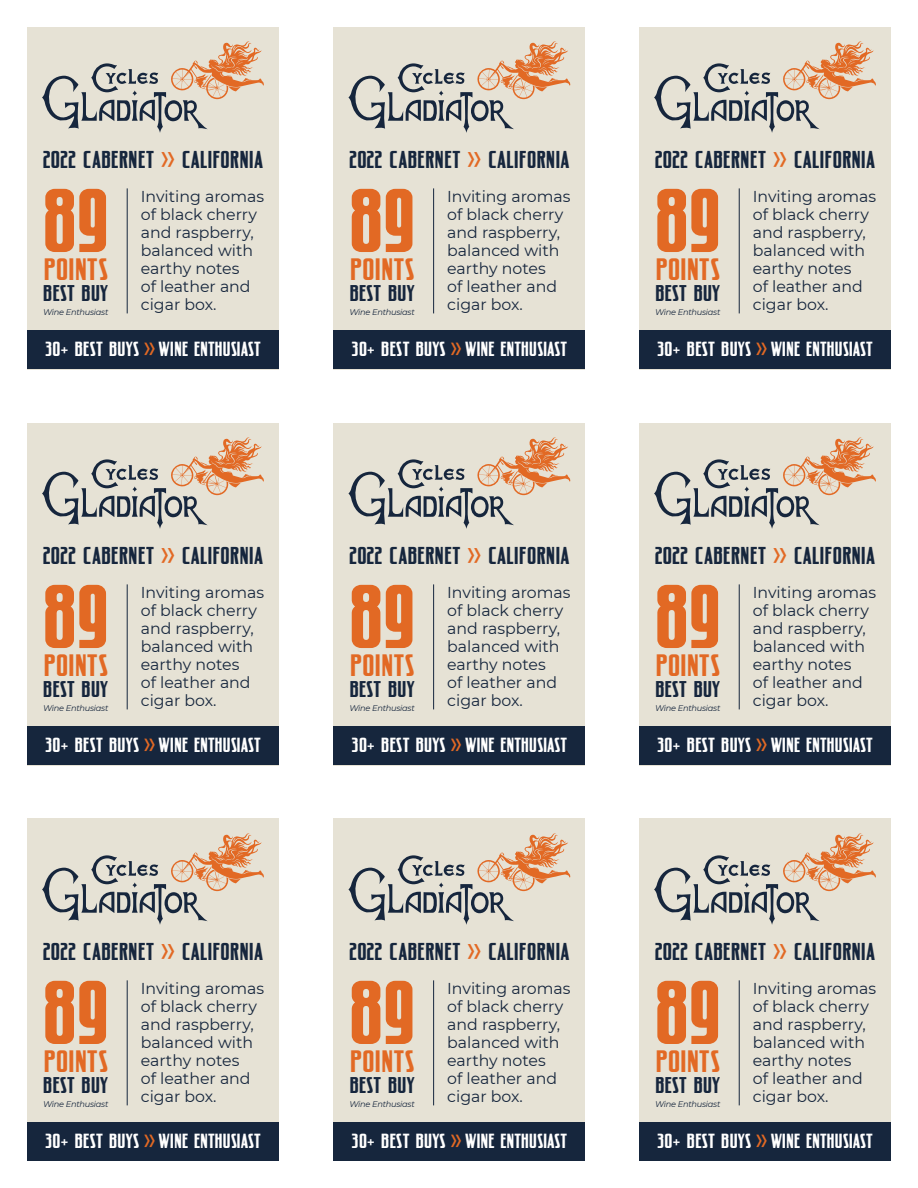
<style>
.page{position:relative;width:918px;height:1188px;background:#fff}
.page>*{position:absolute;margin:0;border:0;box-sizing:border-box;transform-origin:0 0}
.t1{font:83.1px "Nouveau Standard JNL";letter-spacing:.01em;color:#e26924;scale:1.08 1}
.t2{font:28.5px "Nouveau Standard JNL";color:#e26924}
.t3{font:22.5px "Nouveau Standard JNL";color:#16263d}
.t4{font:21px "Nouveau Standard JNL";color:#16263d}
.t5{font:18.9px "Nouveau Standard JNL";color:#fff}
.t6{font:15.75px/18px "Montserrat";color:#16263d}
.t7{font:italic 8.25px "Montserrat";letter-spacing:-.03em;color:#16263d}
.s1{color:#e26924}
.s2{font-size:25.65px}
</style>
<div class="page">
<div style="left:27px;top:27px;width:252px;height:342px;background:#e6e2d5"></div>
<div style="left:27px;top:330px;width:252px;height:39px;background:#16263d"></div>
<svg style="left:42px;top:41px;width:222px;height:92px"></svg>
<hr style="left:127px;top:188px;width:1px;height:125px;background:#16263d">
<div style="left:27px;top:423px;width:252px;height:342px;background:#e6e2d5"></div>
<div style="left:27px;top:726px;width:252px;height:39px;background:#16263d"></div>
<svg style="left:42px;top:437px;width:222px;height:92px"></svg>
<hr style="left:127px;top:584px;width:1px;height:125px;background:#16263d">
<div style="left:27px;top:819px;width:252px;height:342px;background:#e6e2d5"></div>
<div style="left:27px;top:1122px;width:252px;height:39px;background:#16263d"></div>
<svg style="left:42px;top:833px;width:222px;height:92px"></svg>
<hr style="left:127px;top:980px;width:1px;height:125px;background:#16263d">
<div style="left:333px;top:27px;width:252px;height:342px;background:#e6e2d5"></div>
<div style="left:333px;top:330px;width:252px;height:39px;background:#16263d"></div>
<svg style="left:348px;top:41px;width:222px;height:92px"></svg>
<hr style="left:433px;top:188px;width:1px;height:125px;background:#16263d">
<div style="left:333px;top:423px;width:252px;height:342px;background:#e6e2d5"></div>
<div style="left:333px;top:726px;width:252px;height:39px;background:#16263d"></div>
<svg style="left:348px;top:437px;width:222px;height:92px"></svg>
<hr style="left:433px;top:584px;width:1px;height:125px;background:#16263d">
<div style="left:333px;top:819px;width:252px;height:342px;background:#e6e2d5"></div>
<div style="left:333px;top:1122px;width:252px;height:39px;background:#16263d"></div>
<svg style="left:348px;top:833px;width:222px;height:92px"></svg>
<hr style="left:433px;top:980px;width:1px;height:125px;background:#16263d">
<div style="left:639px;top:27px;width:252px;height:342px;background:#e6e2d5"></div>
<div style="left:639px;top:330px;width:252px;height:39px;background:#16263d"></div>
<svg style="left:654px;top:41px;width:222px;height:92px"></svg>
<hr style="left:739px;top:188px;width:1px;height:125px;background:#16263d">
<div style="left:639px;top:423px;width:252px;height:342px;background:#e6e2d5"></div>
<div style="left:639px;top:726px;width:252px;height:39px;background:#16263d"></div>
<svg style="left:654px;top:437px;width:222px;height:92px"></svg>
<hr style="left:739px;top:584px;width:1px;height:125px;background:#16263d">
<div style="left:639px;top:819px;width:252px;height:342px;background:#e6e2d5"></div>
<div style="left:639px;top:1122px;width:252px;height:39px;background:#16263d"></div>
<svg style="left:654px;top:833px;width:222px;height:92px"></svg>
<hr style="left:739px;top:980px;width:1px;height:125px;background:#16263d">
<p class="t3" style="left:43px;top:147px;width:222px">2022 CABERNET <span class="s1">&gt;&gt;</span> CALIFORNIA</p>
<p class="t6" style="left:141px;top:187px;width:125px">Inviting aromas of black cherry and raspberry, balanced with earthy notes<br>of leather and cigar box.</p>
<p class="t5" style="left:45px;top:339px;width:217px">30<span class="s2">+</span> BEST BUYS <span class="s1">&gt;&gt;</span> WINE ENTHUSIAST</p>
<p class="t1" style="left:42px;top:175px;width:64px">89</p>
<p class="t2" style="left:43px;top:253px;width:66px">POINTS</p>
<p class="t4" style="left:43px;top:281px;width:67px">BEST BUY</p>
<p class="t7" style="left:43px;top:306px;width:67px">Wine Enthusiast</p>
<p class="t3" style="left:43px;top:543px;width:222px">2022 CABERNET <span class="s1">&gt;&gt;</span> CALIFORNIA</p>
<p class="t6" style="left:141px;top:583px;width:125px">Inviting aromas of black cherry and raspberry, balanced with earthy notes<br>of leather and cigar box.</p>
<p class="t5" style="left:45px;top:735px;width:217px">30<span class="s2">+</span> BEST BUYS <span class="s1">&gt;&gt;</span> WINE ENTHUSIAST</p>
<p class="t1" style="left:42px;top:571px;width:64px">89</p>
<p class="t2" style="left:43px;top:649px;width:66px">POINTS</p>
<p class="t4" style="left:43px;top:677px;width:67px">BEST BUY</p>
<p class="t7" style="left:43px;top:702px;width:67px">Wine Enthusiast</p>
<p class="t3" style="left:43px;top:939px;width:222px">2022 CABERNET <span class="s1">&gt;&gt;</span> CALIFORNIA</p>
<p class="t6" style="left:141px;top:979px;width:125px">Inviting aromas of black cherry and raspberry, balanced with earthy notes<br>of leather and cigar box.</p>
<p class="t5" style="left:45px;top:1131px;width:217px">30<span class="s2">+</span> BEST BUYS <span class="s1">&gt;&gt;</span> WINE ENTHUSIAST</p>
<p class="t1" style="left:42px;top:967px;width:64px">89</p>
<p class="t2" style="left:43px;top:1045px;width:66px">POINTS</p>
<p class="t4" style="left:43px;top:1073px;width:67px">BEST BUY</p>
<p class="t7" style="left:43px;top:1098px;width:67px">Wine Enthusiast</p>
<p class="t3" style="left:349px;top:147px;width:222px">2022 CABERNET <span class="s1">&gt;&gt;</span> CALIFORNIA</p>
<p class="t6" style="left:447px;top:187px;width:125px">Inviting aromas of black cherry and raspberry, balanced with earthy notes<br>of leather and cigar box.</p>
<p class="t5" style="left:352px;top:339px;width:217px">30<span class="s2">+</span> BEST BUYS <span class="s1">&gt;&gt;</span> WINE ENTHUSIAST</p>
<p class="t1" style="left:349px;top:175px;width:64px">89</p>
<p class="t2" style="left:350px;top:253px;width:66px">POINTS</p>
<p class="t4" style="left:349px;top:281px;width:67px">BEST BUY</p>
<p class="t7" style="left:349px;top:306px;width:67px">Wine Enthusiast</p>
<p class="t3" style="left:349px;top:543px;width:222px">2022 CABERNET <span class="s1">&gt;&gt;</span> CALIFORNIA</p>
<p class="t6" style="left:447px;top:583px;width:125px">Inviting aromas of black cherry and raspberry, balanced with earthy notes<br>of leather and cigar box.</p>
<p class="t5" style="left:352px;top:735px;width:217px">30<span class="s2">+</span> BEST BUYS <span class="s1">&gt;&gt;</span> WINE ENTHUSIAST</p>
<p class="t1" style="left:349px;top:571px;width:64px">89</p>
<p class="t2" style="left:350px;top:649px;width:66px">POINTS</p>
<p class="t4" style="left:349px;top:677px;width:67px">BEST BUY</p>
<p class="t7" style="left:349px;top:702px;width:67px">Wine Enthusiast</p>
<p class="t3" style="left:349px;top:939px;width:222px">2022 CABERNET <span class="s1">&gt;&gt;</span> CALIFORNIA</p>
<p class="t6" style="left:447px;top:979px;width:125px">Inviting aromas of black cherry and raspberry, balanced with earthy notes<br>of leather and cigar box.</p>
<p class="t5" style="left:352px;top:1131px;width:217px">30<span class="s2">+</span> BEST BUYS <span class="s1">&gt;&gt;</span> WINE ENTHUSIAST</p>
<p class="t1" style="left:349px;top:967px;width:64px">89</p>
<p class="t2" style="left:350px;top:1045px;width:66px">POINTS</p>
<p class="t4" style="left:349px;top:1073px;width:67px">BEST BUY</p>
<p class="t7" style="left:349px;top:1098px;width:67px">Wine Enthusiast</p>
<p class="t3" style="left:655px;top:147px;width:222px">2022 CABERNET <span class="s1">&gt;&gt;</span> CALIFORNIA</p>
<p class="t6" style="left:753px;top:187px;width:125px">Inviting aromas of black cherry and raspberry, balanced with earthy notes<br>of leather and cigar box.</p>
<p class="t5" style="left:657px;top:339px;width:217px">30<span class="s2">+</span> BEST BUYS <span class="s1">&gt;&gt;</span> WINE ENTHUSIAST</p>
<p class="t1" style="left:654px;top:175px;width:64px">89</p>
<p class="t2" style="left:656px;top:253px;width:66px">POINTS</p>
<p class="t4" style="left:655px;top:281px;width:67px">BEST BUY</p>
<p class="t7" style="left:655px;top:306px;width:67px">Wine Enthusiast</p>
<p class="t3" style="left:655px;top:543px;width:222px">2022 CABERNET <span class="s1">&gt;&gt;</span> CALIFORNIA</p>
<p class="t6" style="left:753px;top:583px;width:125px">Inviting aromas of black cherry and raspberry, balanced with earthy notes<br>of leather and cigar box.</p>
<p class="t5" style="left:657px;top:735px;width:217px">30<span class="s2">+</span> BEST BUYS <span class="s1">&gt;&gt;</span> WINE ENTHUSIAST</p>
<p class="t1" style="left:654px;top:571px;width:64px">89</p>
<p class="t2" style="left:656px;top:649px;width:66px">POINTS</p>
<p class="t4" style="left:655px;top:677px;width:67px">BEST BUY</p>
<p class="t7" style="left:655px;top:702px;width:67px">Wine Enthusiast</p>
<p class="t3" style="left:655px;top:939px;width:222px">2022 CABERNET <span class="s1">&gt;&gt;</span> CALIFORNIA</p>
<p class="t6" style="left:753px;top:979px;width:125px">Inviting aromas of black cherry and raspberry, balanced with earthy notes<br>of leather and cigar box.</p>
<p class="t5" style="left:657px;top:1131px;width:217px">30<span class="s2">+</span> BEST BUYS <span class="s1">&gt;&gt;</span> WINE ENTHUSIAST</p>
<p class="t1" style="left:654px;top:967px;width:64px">89</p>
<p class="t2" style="left:656px;top:1045px;width:66px">POINTS</p>
<p class="t4" style="left:655px;top:1073px;width:67px">BEST BUY</p>
<p class="t7" style="left:655px;top:1098px;width:67px">Wine Enthusiast</p>
</div>
